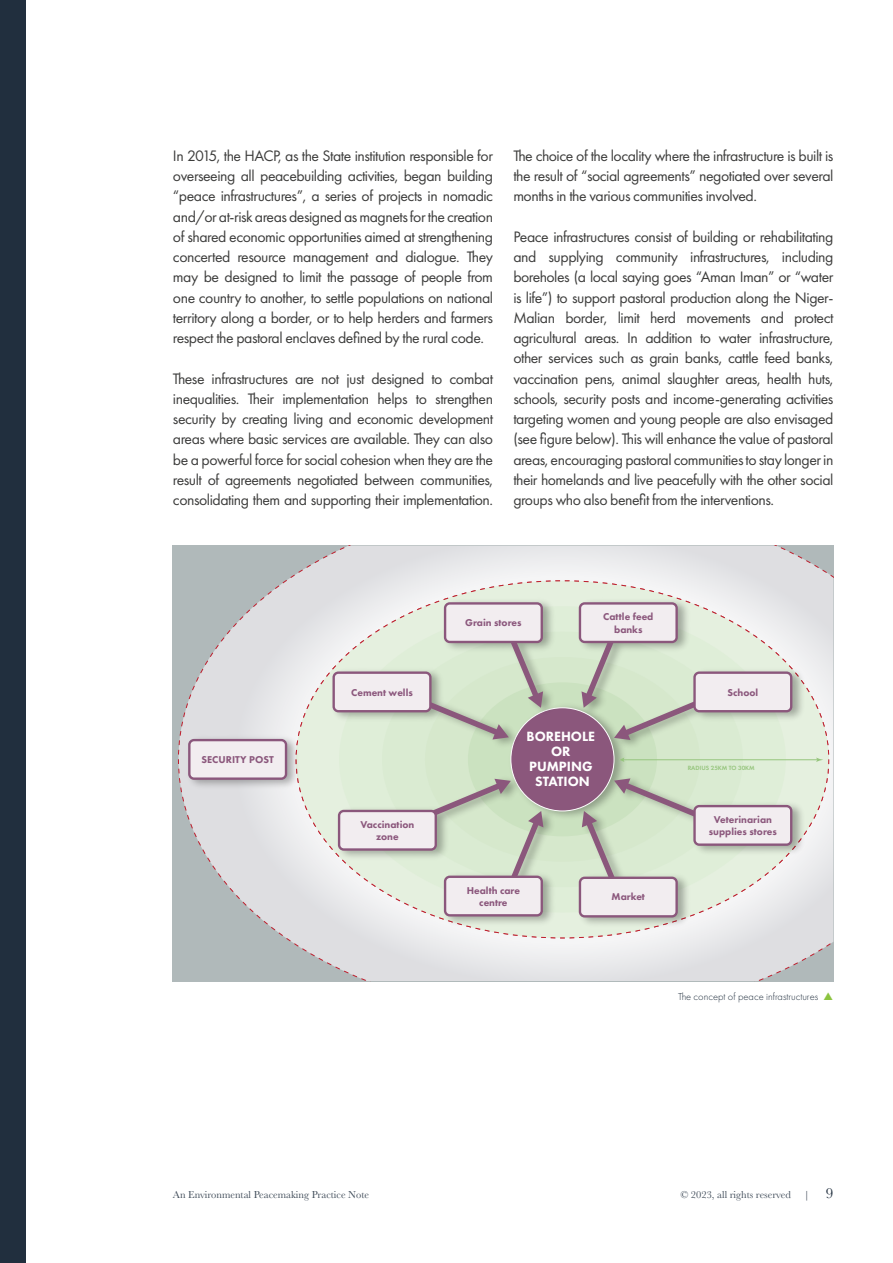
<style>
.page{position:relative;width:893px;height:1263px;background:#fff}
.page>*{position:absolute;margin:0;border:0;box-sizing:border-box;transform-origin:0 0}
.t1{font:15.75px/20.2px "Futura PT";letter-spacing:-.03em;color:#3c3c3b;text-align:justify}
.t2{font:800 13.95px/15.1px "Futura PT";color:#fff;text-align:center}
.t3{font:10.5px "Baskerville";color:#404c59}
.t4{font:300 10.5px "Futura PT";color:#212f3e}
.t5{font:800 10.2px/12.3px "Futura PT";color:#8b577c;text-align:center}
.t6{font:600 6.3px "Futura PT";color:#96c57d}
.s1{font-size:15px;color:#212f3e}
</style>
<div class="page">
<div style="left:0;top:0;width:26px;height:1263px;background:#212f3e"></div>
<svg style="left:178px;top:546px;width:655px;height:435px;background:#d6d8d9"></svg>
<img style="left:184px;top:546px;width:640px;height:384px">
<svg style="left:404px;top:601px;width:140px;height:139px;background:#ccd5c3"></svg>
<svg style="left:404px;top:778px;width:140px;height:140px;background:#cbd4c2"></svg>
<svg style="left:581px;top:778px;width:140px;height:112px;background:#cad3c1"></svg>
<svg style="left:581px;top:601px;width:140px;height:139px;background:#cbd4c1"></svg>
<div style="left:445px;top:603px;width:97px;height:39px;background:#f2edf0;border-radius:5px"></div>
<div style="left:444px;top:602px;width:99px;height:41px;border:2px solid #8b577c;border-radius:5px"></div>
<div style="left:334px;top:673px;width:96px;height:38px;background:#f2edf0;border-radius:5px"></div>
<div style="left:332px;top:671px;width:100px;height:41px;border:2px solid #8b577c;border-radius:5px"></div>
<div style="left:189px;top:740px;width:97px;height:39px;background:#f2edf0;border-radius:5px"></div>
<div style="left:188px;top:739px;width:99px;height:41px;border:2px solid #8b577c;border-radius:5px"></div>
<div style="left:339px;top:811px;width:97px;height:38px;background:#f2edf0;border-radius:5px"></div>
<div style="left:338px;top:810px;width:99px;height:41px;border:2px solid #8b577c;border-radius:5px"></div>
<div style="left:580px;top:603px;width:97px;height:39px;background:#f2edf0;border-radius:5px"></div>
<div style="left:579px;top:602px;width:99px;height:41px;border:2px solid #8b577c;border-radius:5px"></div>
<div style="left:694px;top:673px;width:97px;height:38px;background:#f2edf0;border-radius:5px"></div>
<div style="left:693px;top:671px;width:99px;height:41px;border:2px solid #8b577c;border-radius:5px"></div>
<div style="left:694px;top:806px;width:97px;height:39px;background:#f2edf0;border-radius:5px"></div>
<div style="left:693px;top:805px;width:99px;height:41px;border:2px solid #8b577c;border-radius:5px"></div>
<div style="left:580px;top:878px;width:97px;height:38px;background:#f2edf0;border-radius:5px"></div>
<div style="left:579px;top:877px;width:99px;height:40px;border:2px solid #8b577c;border-radius:5px"></div>
<div style="left:445px;top:877px;width:97px;height:38px;background:#f2edf0;border-radius:5px"></div>
<div style="left:444px;top:875px;width:99px;height:41px;border:2px solid #8b577c;border-radius:5px"></div>
<hr style="left:623px;top:759px;width:195px;height:1px;background:#96c57d">
<svg style="left:619px;top:757px;width:5px;height:5px"></svg>
<svg style="left:816px;top:757px;width:7px;height:5px"></svg>
<p class="t1" style="left:173px;top:145px;width:322px">In 2015, the HACP, as the State institution responsible for overseeing all peacebuilding activities, began building “peace infrastructures”, a series of projects in nomadic and/or at-risk areas designed as magnets for the creation of shared economic opportunities aimed at strengthening concerted resource management and dialogue. They may be designed to limit the passage of people from one country to another, to settle populations on national territory along a border, or to help herders and farmers respect the pastoral enclaves defined by the rural code.</p>
<p class="t1" style="left:173px;top:368px;width:322px">These infrastructures are not just designed to combat inequalities. Their implementation helps to strengthen security by creating living and economic development areas where basic services are available. They can also be a powerful force for social cohesion when they are the result of agreements negotiated between communities, consolidating them and supporting their implementation.</p>
<p class="t1" style="left:513px;top:145px;width:322px">The choice of the locality where the infrastructure is built is the result of “social agreements” negotiated over several months in the various communities involved.</p>
<p class="t1" style="left:513px;top:226px;width:322px">Peace infrastructures consist of building or rehabilitating and supplying community infrastructures, including boreholes (a local saying goes “Aman Iman” or “water is life”) to support pastoral production along the Niger-Malian border, limit herd movements and protect agricultural areas. In addition to water infrastructure, other services such as grain banks, cattle feed banks, vaccination pens, animal slaughter areas, health huts, schools, security posts and income-generating activities targeting women and young people are also envisaged (see figure below). This will enhance the value of pastoral areas, encouraging pastoral communities to stay longer in their homelands and live peacefully with the other social groups who also benefit from the interventions.</p>
<p class="t5" style="left:201px;top:753px;width:74px">SECURITY POST</p>
<p class="t5" style="left:351px;top:686px;width:63px">Cement wells</p>
<p class="t5" style="left:360px;top:818px;width:56px">Vaccination zone</p>
<p class="t5" style="left:465px;top:617px;width:58px">Grain stores</p>
<p class="t5" style="left:603px;top:610px;width:52px">Cattle feed banks</p>
<p class="t2" style="left:526px;top:728px;width:70px">BOREHOLE<br>OR<br>PUMPING<br>STATION</p>
<p class="t5" style="left:467px;top:884px;width:55px">Health care centre</p>
<p class="t5" style="left:612px;top:890px;width:35px">Market</p>
<p class="t5" style="left:727px;top:686px;width:32px">School</p>
<p class="t6" style="left:688px;top:764px;width:69px">RADIUS 25KM TO 30KM</p>
<p class="t5" style="left:709px;top:813px;width:70px">Veterinarian supplies stores</p>
<p class="t4" style="left:678px;top:991px;width:142px">The concept of peace infrastructures</p>
<p class="t3" style="left:173px;top:1188px;width:198px">An Environmental Peacemaking Practice Note</p>
<p class="t3" style="left:680px;top:1188px;width:112px">© 2023, all rights reserved</p>
<p class="t3" style="left:804px;top:1188px;width:31px">| <span class="s1">9</span></p>
</div>
